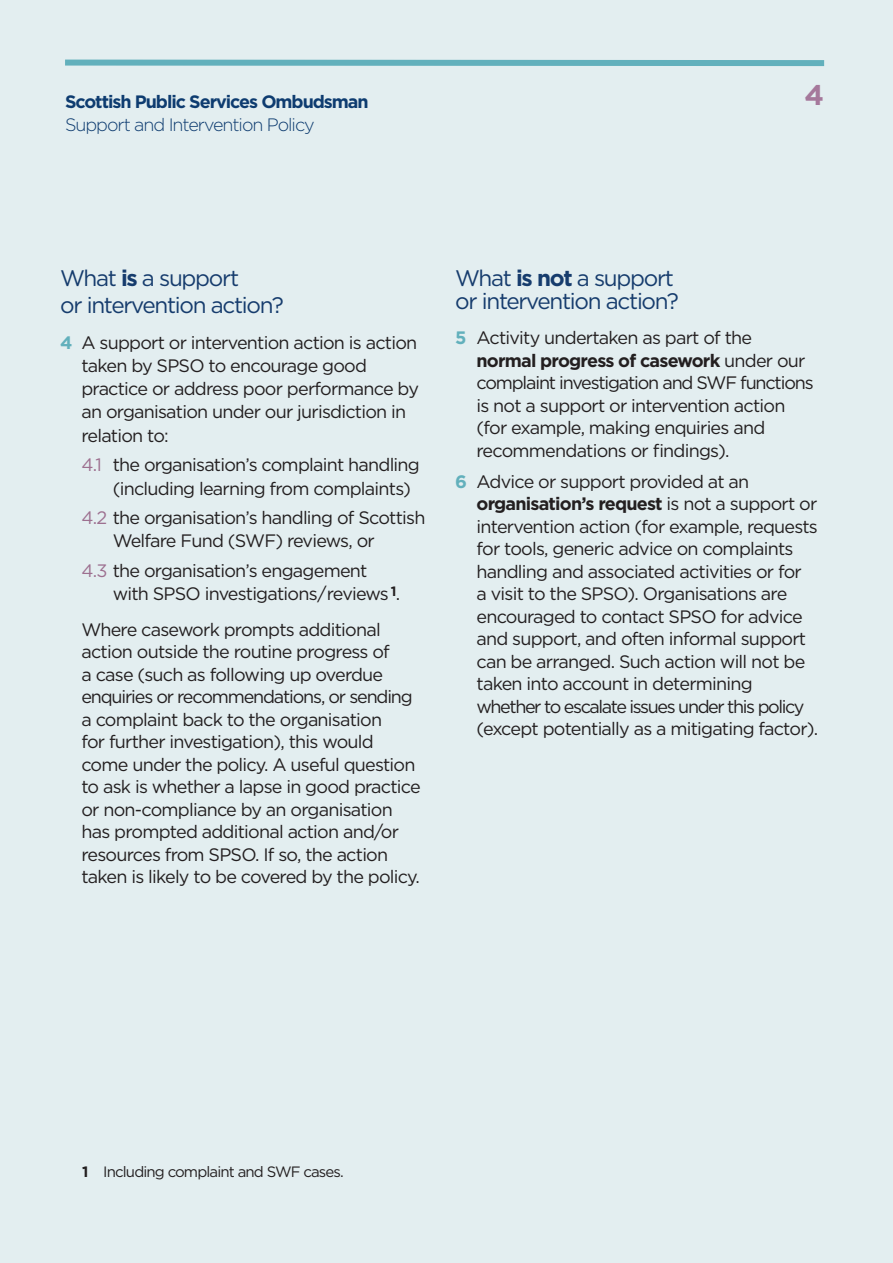
<style>
.page{position:relative;width:893px;height:1263px;background:#e3eef0}
.page>*{position:absolute;margin:0;border:0;box-sizing:border-box;transform-origin:0 0}
.t1{font:700 28.5px "Gotham";color:#a5789b}
.t2{font:22.5px/26.7px "Gotham";letter-spacing:-.055em;color:#163c6d}
.t3{font:18px/22.5px "Gotham";letter-spacing:-.045em;color:#231f20}
.t4{font:700 18px "Gotham";letter-spacing:-.06em;color:#0e3c70}
.t5{font:300 18px "Gotham";letter-spacing:-.055em;color:#0e3c70}
.t6{font:15px "Gotham";letter-spacing:-.055em;color:#231f20}
.s1{font-weight:700}
.s2{font-weight:700;color:#62b0bc}
.s3{color:#9d7090}
</style>
<div class="page">
<svg style="left:65px;top:59px;width:760px;height:8px"></svg>
<p class="t4" style="left:65px;top:96px;width:305px">Scottish Public Services Ombudsman</p>
<p class="t5" style="left:65px;top:119px;width:251px">Support and Intervention Policy</p>
<h1 class="t1" style="left:804px;top:85px;width:21px">4</h1>
<p class="t2" style="left:60px;top:266px;width:225px">What <span class="s1">is</span> a support<br>or intervention action?</p>
<p class="t3" style="left:81px;top:332px;width:339px;line-height:23.2px;text-indent:-21px"><span class="s2">4</span> A support or intervention action is action taken by SPSO to encourage good practice or address poor performance by an organisation under our jurisdiction in relation to:</p>
<p class="t3" style="left:113px;top:455px;width:309px;line-height:23.2px;text-indent:-31px"><span class="s3">4.1</span> the organisation’s complaint handling (including learning from complaints)</p>
<p class="t3" style="left:113px;top:508px;width:314px;line-height:23.2px;text-indent:-31px"><span class="s3">4.2</span> the organisation’s handling of Scottish<br>Welfare Fund (SWF) reviews, or</p>
<p class="t3" style="left:113px;top:560px;width:289px;line-height:23.2px;text-indent:-31px"><span class="s3">4.3</span> the organisation’s engagement with SPSO investigations/reviews <sup>1</sup>.</p>
<p class="t3" style="left:81px;top:619px;width:341px">Where casework prompts additional action outside the routine progress of<br>a case (such as following up overdue enquiries or recommendations, or sending a complaint back to the organisation<br>for further investigation), this would come under the policy. A useful question to ask is whether a lapse in good practice or non-compliance by an organisation has prompted additional action and/or resources from SPSO. If so, the action taken is likely to be covered by the policy.</p>
<p class="t2" style="left:455px;top:268px;width:225px;line-height:23.2px">What <span class="s1">is not</span> a support or intervention action?</p>
<p class="t3" style="left:476px;top:328px;width:339px;text-indent:-21px"><span class="s2">5</span> Activity undertaken as part of the <span class="s1">normal progress of casework</span> under our complaint investigation and SWF functions is not a support or intervention action (for example, making enquiries and recommendations or findings).</p>
<p class="t3" style="left:476px;top:472px;width:343px;text-indent:-21px"><span class="s2">6</span> Advice or support provided at an <span class="s1">organisation’s request</span> is not a support or intervention action (for example, requests for tools, generic advice on complaints handling and associated activities or for<br>a visit to the SPSO). Organisations are encouraged to contact SPSO for advice and support, and often informal support can be arranged. Such action will not be taken into account in determining whether to escalate issues under this policy (except potentially as a mitigating factor).</p>
<p class="t6" style="left:82px;top:1166px;width:263px"><span class="s1">1</span> Including complaint and SWF cases.</p>
</div>
